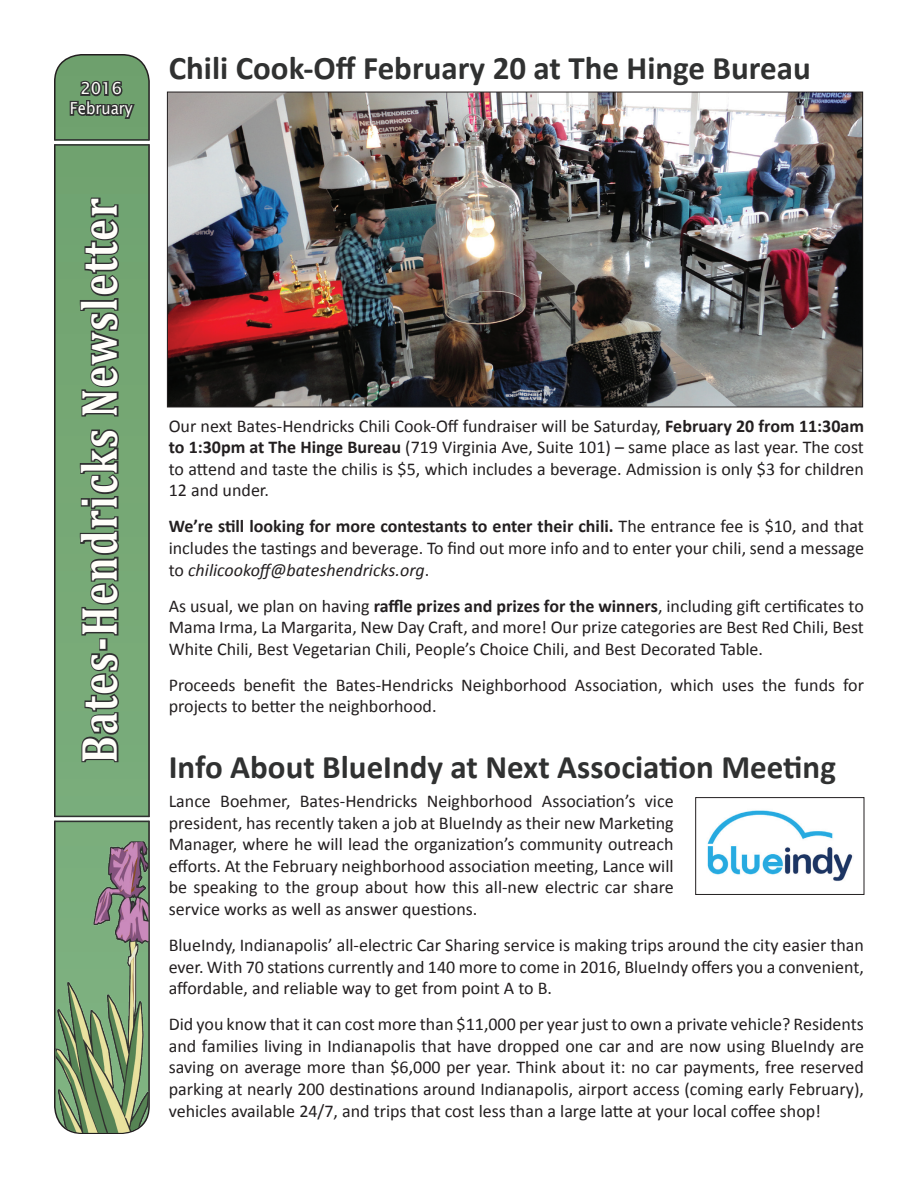
<style>
.page{position:relative;width:918px;height:1188px;background:#fff}
.page>*{position:absolute;margin:0;border:0;box-sizing:border-box;transform-origin:0 0}
.t1{font:700 51px "Cambria";letter-spacing:.04em;color:#fffefa;scale:.8 1}
.t2{font:700 33px "Calibri";color:#303131}
.t3{font:18px/21.6px "Calibri";color:#231f20;text-align:justify}
.t4{font:16.5px/19.8px "Lucida Sans Unicode";color:#fffefa;text-align:center}
.s1{font-weight:700}
.s2{font-style:italic}
</style>
<div class="page">
<div style="left:55px;top:55px;width:94px;height:1062px;background:#76a874"></div>
<div style="left:54px;top:54px;width:96px;height:1080px;border:2px solid #231f20;border-radius:27px"></div>
<hr style="left:52px;top:141px;width:99px;height:3px;background:#fff">
<hr style="left:55px;top:139px;width:94px;height:2px;background:#303131">
<hr style="left:55px;top:144px;width:94px;height:2px;background:#303131">
<svg style="left:54px;top:817px;width:96px;height:4px"></svg>
<hr style="left:55px;top:816px;width:94px;height:1px;background:#303131">
<hr style="left:55px;top:821px;width:94px;height:1px;background:#303131">
<img style="left:56px;top:841px;width:92px;height:292px">
<svg style="left:80px;top:651px;width:41px;height:113px;background:#5a775b"></svg>
<div style="left:99px;top:638px;width:8px;height:13px;border:3px solid #303131"></div>
<svg style="left:78px;top:427px;width:43px;height:210px;background:#5a795a"></svg>
<svg style="left:78px;top:196px;width:44px;height:222px;background:#597959"></svg>
<svg style="left:68px;top:78px;width:69px;height:43px;background:#557455"></svg>
<img style="left:169px;top:94px;width:692px;height:311px">
<img style="left:707px;top:810px;width:146px;height:71px">
<div style="left:695px;top:797px;width:169px;height:98px;border:1px solid #231f20"></div>
<p class="t4" style="left:70px;top:79px;width:64px">2016<br>February</p>
<h1 class="t1" style="left:64px;top:763px;width:707px;rotate:-90deg">Bates-Hendricks Newsletter</h1>
<h2 class="t2" style="left:169px;top:44px;width:644px">Chili Cook-Off February 20 at The Hinge Bureau</h2>
<p class="t3" style="left:169px;top:414px;width:697px">Our next Bates-Hendricks Chili Cook-Off fundraiser will be Saturday, <span class="s1">February 20 from 11:30am to 1:30pm at The Hinge Bureau</span> (719 Virginia Ave, Suite 101) – same place as last year. The cost to attend and taste the chilis is $5, which includes a beverage. Admission is only $3 for children 12 and under.</p>
<p class="t3" style="left:169px;top:515px;width:697px"><span class="s1">We’re still looking for more contestants to enter their chili.</span> The entrance fee is $10, and that includes the tastings and beverage. To find out more info and to enter your chili, send a message to <span class="s2">chilicookoff@bateshendricks.org</span>.</p>
<p class="t3" style="left:169px;top:594px;width:697px">As usual, we plan on having <span class="s1">raffle prizes and prizes for the winners</span>, including gift certificates to Mama Irma, La Margarita, New Day Craft, and more! Our prize categories are Best Red Chili, Best White Chili, Best Vegetarian Chili, People’s Choice Chili, and Best Decorated Table.</p>
<p class="t3" style="left:169px;top:673px;width:697px">Proceeds benefit the Bates-Hendricks Neighborhood Association, which uses the funds for projects to better the neighborhood.</p>
<h2 class="t2" style="left:169px;top:744px;width:669px">Info About BlueIndy at Next Association Meeting</h2>
<p class="t3" style="left:169px;top:790px;width:506px">Lance Boehmer, Bates-Hendricks Neighborhood Association’s vice president, has recently taken a job at BlueIndy as their new Marketing Manager, where he will lead the organization’s community outreach efforts. At the February neighborhood association meeting, Lance will be speaking to the group about how this all-new electric car share service works as well as answer questions.</p>
<p class="t3" style="left:169px;top:934px;width:697px">BlueIndy, Indianapolis’ all-electric Car Sharing service is making trips around the city easier than ever. With 70 stations currently and 140 more to come in 2016, BlueIndy offers you a convenient, affordable, and reliable way to get from point A to B.</p>
<p class="t3" style="left:169px;top:1013px;width:697px">Did you know that it can cost more than $11,000 per year just to own a private vehicle? Residents and families living in Indianapolis that have dropped one car and are now using BlueIndy are saving on average more than $6,000 per year. Think about it: no car payments, free reserved parking at nearly 200 destinations around Indianapolis, airport access (coming early February), vehicles available 24/7, and trips that cost less than a large latte at your local coffee shop!</p>
</div>
